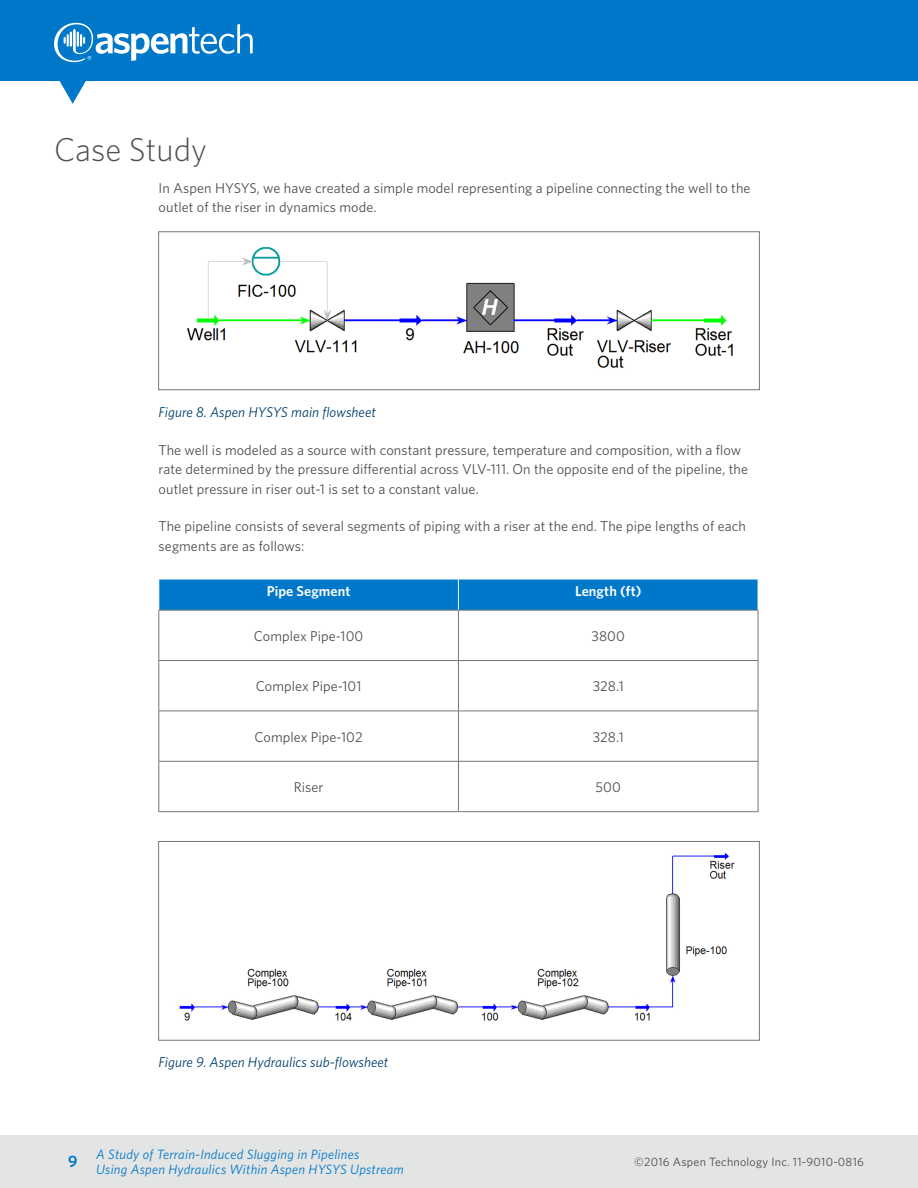
<style>
.page{position:relative;width:918px;height:1188px;background:#fff}
.page>*{position:absolute;margin:0;border:0;box-sizing:border-box;transform-origin:0 0}
.t1{font:300 33px "Whitney";color:#4d4e53}
.t2{font:600 16.5px "Whitney";color:#0078c9}
.t3{font:14.25px/19.5px "Whitney";letter-spacing:.005em;color:#4d4e53}
.t4{font:italic 14.25px "Whitney";letter-spacing:.005em;color:#003f6b}
.t5{font:600 14.25px "Whitney";letter-spacing:.005em;color:#fff}
.t6{font:italic 13.5px/15px "Whitney";letter-spacing:.02em;color:#0078c9}
.t7{font:12px "Whitney";letter-spacing:.02em;color:#4d4e53}
</style>
<div class="page">
<div style="left:0;top:1135px;width:918px;height:53px;background:#e3e4e4"></div>
<div style="left:0;top:0;width:918px;height:81px;background:#0078c9"></div>
<svg style="left:54px;top:23px;width:199px;height:81px"></svg>
<div style="left:160px;top:580px;width:598px;height:30px;background:#0078c9"></div>
<hr style="left:458px;top:579px;width:1px;height:31px;background:#fff">
<hr style="left:458px;top:610px;width:1px;height:50px;background:#747679">
<hr style="left:159px;top:660px;width:299px;height:1px;background:#747679">
<hr style="left:458px;top:660px;width:300px;height:1px;background:#747679">
<hr style="left:458px;top:661px;width:1px;height:50px;background:#747679">
<hr style="left:159px;top:711px;width:299px;height:1px;background:#747679">
<hr style="left:458px;top:711px;width:300px;height:1px;background:#747679">
<hr style="left:458px;top:711px;width:1px;height:50px;background:#747679">
<hr style="left:159px;top:761px;width:299px;height:1px;background:#747679">
<hr style="left:458px;top:761px;width:300px;height:1px;background:#747679">
<hr style="left:458px;top:761px;width:1px;height:50px;background:#747679">
<hr style="left:159px;top:610px;width:299px;height:1px;background:#747679">
<hr style="left:159px;top:610px;width:1px;height:50px;background:#747679">
<hr style="left:458px;top:610px;width:300px;height:1px;background:#747679">
<hr style="left:758px;top:610px;width:1px;height:50px;background:#747679">
<hr style="left:159px;top:661px;width:1px;height:50px;background:#747679">
<hr style="left:758px;top:661px;width:1px;height:50px;background:#747679">
<hr style="left:159px;top:711px;width:1px;height:50px;background:#747679">
<hr style="left:758px;top:711px;width:1px;height:50px;background:#747679">
<hr style="left:159px;top:761px;width:1px;height:50px;background:#747679">
<hr style="left:758px;top:761px;width:1px;height:50px;background:#747679">
<hr style="left:159px;top:811px;width:299px;height:1px;background:#747679">
<hr style="left:458px;top:811px;width:300px;height:1px;background:#747679">
<img style="left:186px;top:247px;width:547px;height:121px">
<div style="left:158px;top:231px;width:602px;height:159px;border:1px solid #747679"></div>
<img style="left:179px;top:852px;width:556px;height:169px">
<div style="left:158px;top:841px;width:602px;height:200px;border:1px solid #747679"></div>
<h1 class="t1" style="left:54px;top:128px;width:154px">Case Study</h1>
<p class="t3" style="left:159px;top:178px;width:593px">In Aspen HYSYS, we have created a simple model representing a pipeline connecting the well to the outlet of the riser in dynamics mode.</p>
<p class="t4" style="left:159px;top:402px;width:219px">Figure 8. Aspen HYSYS main flowsheet</p>
<p class="t3" style="left:159px;top:440px;width:591px">The well is modeled as a source with constant pressure, temperature and composition, with a flow rate determined by the pressure differential across VLV-111. On the opposite end of the pipeline, the outlet pressure in riser out-1 is set to a constant value.</p>
<p class="t3" style="left:159px;top:516px;width:589px">The pipeline consists of several segments of piping with a riser at the end. The pipe lengths of each segments are as follows:</p>
<p class="t5" style="left:267px;top:582px;width:85px">Pipe Segment</p>
<p class="t5" style="left:575px;top:582px;width:68px">Length (ft)</p>
<p class="t3" style="left:254px;top:626px;width:111px">Complex Pipe-100</p>
<p class="t3" style="left:592px;top:626px;width:35px">3800</p>
<p class="t3" style="left:256px;top:676px;width:107px">Complex Pipe-101</p>
<p class="t3" style="left:593px;top:676px;width:32px">328.1</p>
<p class="t3" style="left:255px;top:727px;width:110px">Complex Pipe-102</p>
<p class="t3" style="left:593px;top:727px;width:32px">328.1</p>
<p class="t3" style="left:294px;top:777px;width:31px">Riser</p>
<p class="t3" style="left:596px;top:777px;width:27px">500</p>
<p class="t4" style="left:159px;top:1053px;width:231px">Figure 9. Aspen Hydraulics sub-flowsheet</p>
<p class="t2" style="left:68px;top:1151px;width:11px">9</p>
<p class="t6" style="left:96px;top:1146px;width:309px">A Study of Terrain-Induced Slugging in Pipelines<br>Using Aspen Hydraulics Within Aspen HYSYS Upstream</p>
<p class="t7" style="left:634px;top:1154px;width:231px">©2016 Aspen Technology Inc. 11-9010-0816</p>
</div>
